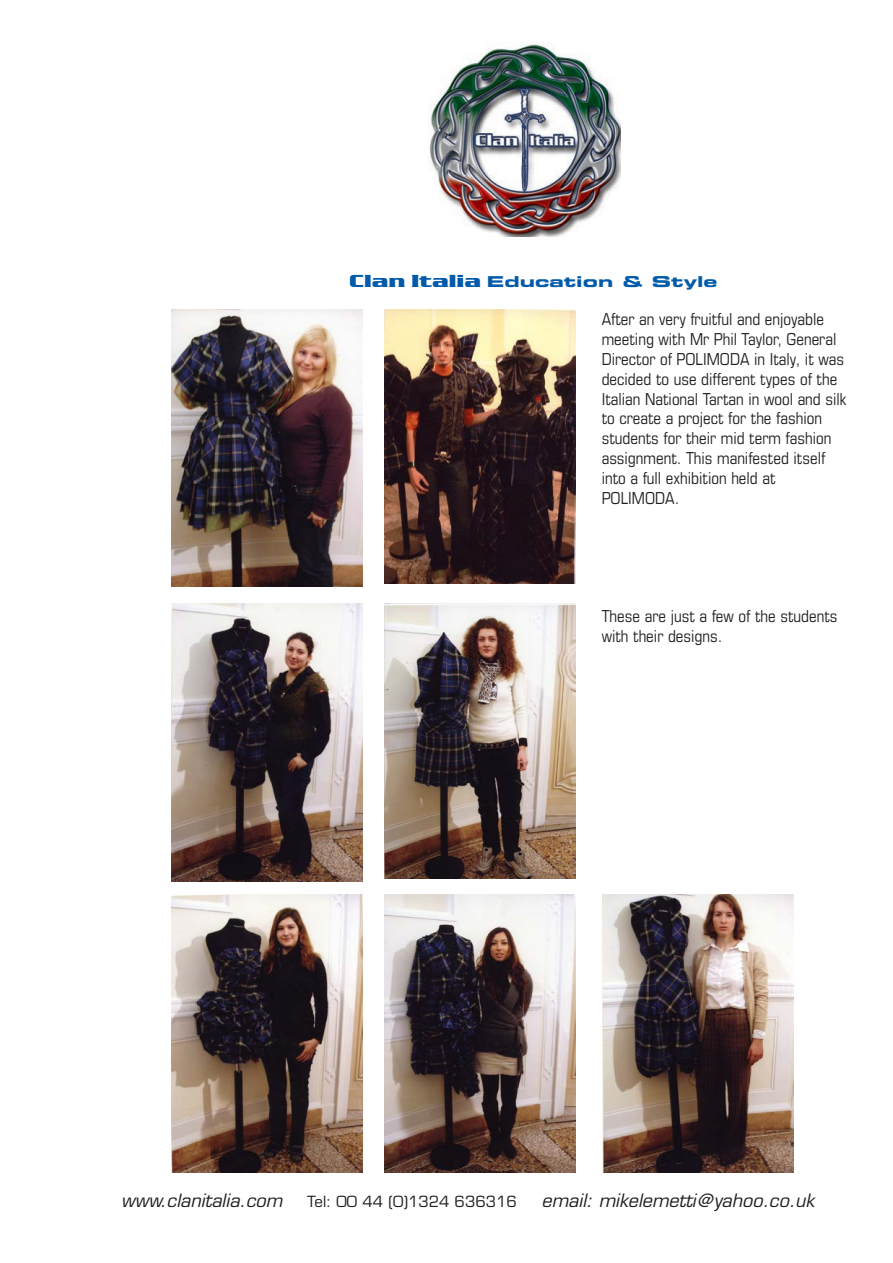
<style>
.page{position:relative;width:893px;height:1263px;background:#fff}
.page>*{position:absolute;margin:0;border:0;box-sizing:border-box;transform-origin:0 0}
.t1{font:italic 18px "Eurostile LT Std";color:#231f20}
.t2{font:condensed 16.5px/19.8px "Eurostile LT Std";color:#231f20}
.t3{font:15px "Eurostile LT Std Bold Ex 2";color:#015aaa;scale:1.25 1}
.t4{font:15px "Eurostile LT Std";color:#231f20}
.s1{font-family:"Serpentine D";font-weight:700;font-size:18px}
</style>
<div class="page">
<img style="left:429px;top:43px;width:192px;height:194px">
<img style="left:172px;top:309px;width:191px;height:278px">
<img style="left:172px;top:604px;width:191px;height:277px">
<img style="left:172px;top:895px;width:191px;height:277px">
<img style="left:384px;top:309px;width:191px;height:275px">
<img style="left:384px;top:604px;width:191px;height:274px">
<img style="left:384px;top:895px;width:191px;height:277px">
<img style="left:602px;top:895px;width:191px;height:277px">
<p class="t3" style="left:349px;top:271px;width:296px"><span class="s1">Clan Italia</span> Education &amp; Style</p>
<p class="t2" style="left:602px;top:309px;width:246px">After an very fruitful and enjoyable meeting with Mr Phil Taylor, General Director of POLIMODA in Italy, it was decided to use different types of the Italian National Tartan in wool and silk to create a project for the fashion students for their mid term fashion assignment. This manifested itself into a full exhibition held at POLIMODA.</p>
<p class="t2" style="left:602px;top:606px;width:237px">These are just a few of the students with their designs.</p>
<p class="t1" style="left:121px;top:1189px;width:163px">www.clanitalia.com</p>
<p class="t4" style="left:307px;top:1192px;width:211px">Tel: 00 44 (0)1324 636316</p>
<p class="t1" style="left:542px;top:1189px;width:274px">email: mikelemetti@yahoo.co.uk</p>
</div>
